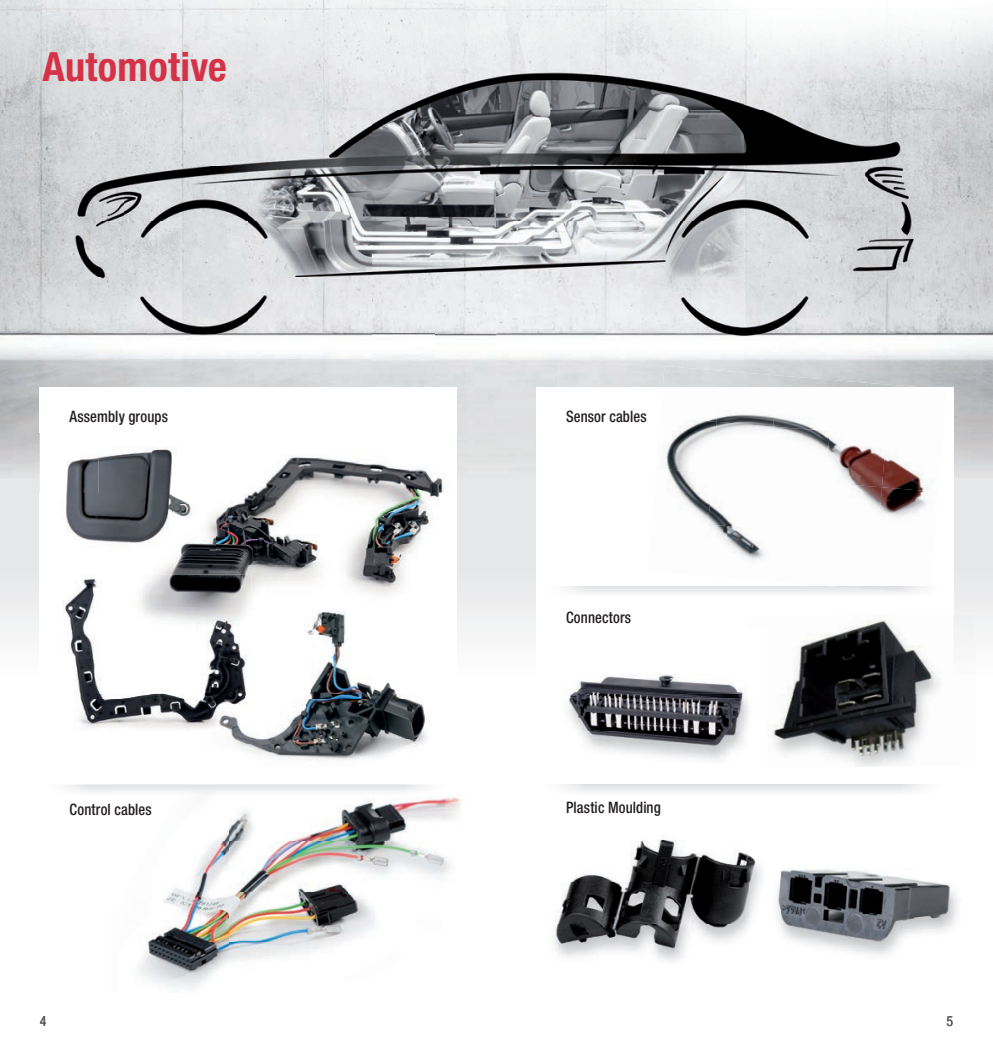
<style>
.page{position:relative;width:993px;height:1042px;background:#fff}
.page>*{position:absolute;margin:0;border:0;box-sizing:border-box;transform-origin:0 0}
.t1{font:700 condensed 40.25px "Helvetica Neue LT";letter-spacing:.005em;color:#d63247}
.t2{font:500 condensed 15.75px "Helvetica Neue LT";letter-spacing:.01em;color:#231f20;scale:.93 1}
.t3{font:condensed 14px "Helvetica Neue LT";color:#57585a}
</style>
<div class="page">
<svg style="left:0;top:480px;width:992px;height:155px"></svg>
<img style="left:434px;top:332px;width:62px;height:28px">
<img style="left:0;top:332px;width:372px;height:28px">
<img style="left:372px;top:332px;width:62px;height:55px">
<img style="left:620px;top:332px;width:372px;height:28px">
<img style="left:0;top:0;width:992px;height:332px">
<div style="left:536px;top:387px;width:416px;height:307px;background:#fff"></div>
<div style="left:40px;top:387px;width:416px;height:307px;background:#fff"></div>
<img style="left:866px;top:383px;width:51px;height:4px">
<img style="left:716px;top:411px;width:56px;height:11px">
<img style="left:772px;top:417px;width:37px;height:9px">
<img style="left:663px;top:418px;width:53px;height:50px">
<img style="left:712px;top:422px;width:61px;height:46px">
<img style="left:768px;top:426px;width:57px;height:42px">
<img style="left:825px;top:432px;width:56px;height:50px">
<img style="left:881px;top:455px;width:47px;height:32px">
<img style="left:665px;top:468px;width:42px;height:52px">
<img style="left:707px;top:500px;width:25px;height:24px">
<img style="left:849px;top:482px;width:32px;height:27px">
<img style="left:877px;top:487px;width:51px;height:30px">
<img style="left:709px;top:524px;width:51px;height:36px">
<img style="left:760px;top:548px;width:4px;height:12px">
<img style="left:35px;top:433px;width:5px;height:121px">
<img style="left:66px;top:447px;width:91px;height:47px">
<img style="left:157px;top:449px;width:16px;height:5px">
<img style="left:65px;top:494px;width:65px;height:51px">
<img style="left:159px;top:455px;width:286px;height:139px">
<img style="left:130px;top:454px;width:86px;height:100px">
<img style="left:568px;top:694px;width:180px;height:66px">
<img style="left:571px;top:674px;width:174px;height:20px">
<img style="left:63px;top:578px;width:136px;height:151px">
<img style="left:130px;top:574px;width:121px;height:60px">
<img style="left:952px;top:613px;width:24px;height:28px">
<img style="left:772px;top:621px;width:168px;height:146px">
<img style="left:251px;top:611px;width:176px;height:129px">
<img style="left:235px;top:740px;width:190px;height:20px">
<img style="left:199px;top:597px;width:52px;height:146px">
<img style="left:213px;top:806px;width:135px;height:36px">
<img style="left:348px;top:795px;width:114px;height:47px">
<img style="left:139px;top:842px;width:312px;height:147px">
<img style="left:569px;top:840px;width:180px;height:42px">
<img style="left:555px;top:882px;width:194px;height:80px">
<img style="left:749px;top:855px;width:13px;height:66px">
<img style="left:777px;top:869px;width:180px;height:86px">
<h1 class="t1" style="left:43px;top:42px;width:186px">Automotive</h1>
<p class="t2" style="left:69px;top:407px;width:107px">Assembly groups</p>
<p class="t2" style="left:69px;top:800px;width:90px">Control cables</p>
<p class="t2" style="left:566px;top:407px;width:88px">Sensor cables</p>
<p class="t2" style="left:566px;top:607px;width:72px">Connectors</p>
<p class="t2" style="left:566px;top:797px;width:103px">Plastic Moulding</p>
<p class="t3" style="left:40px;top:1012px;width:8px">4</p>
<p class="t3" style="left:946px;top:1012px;width:8px">5</p>
</div>
